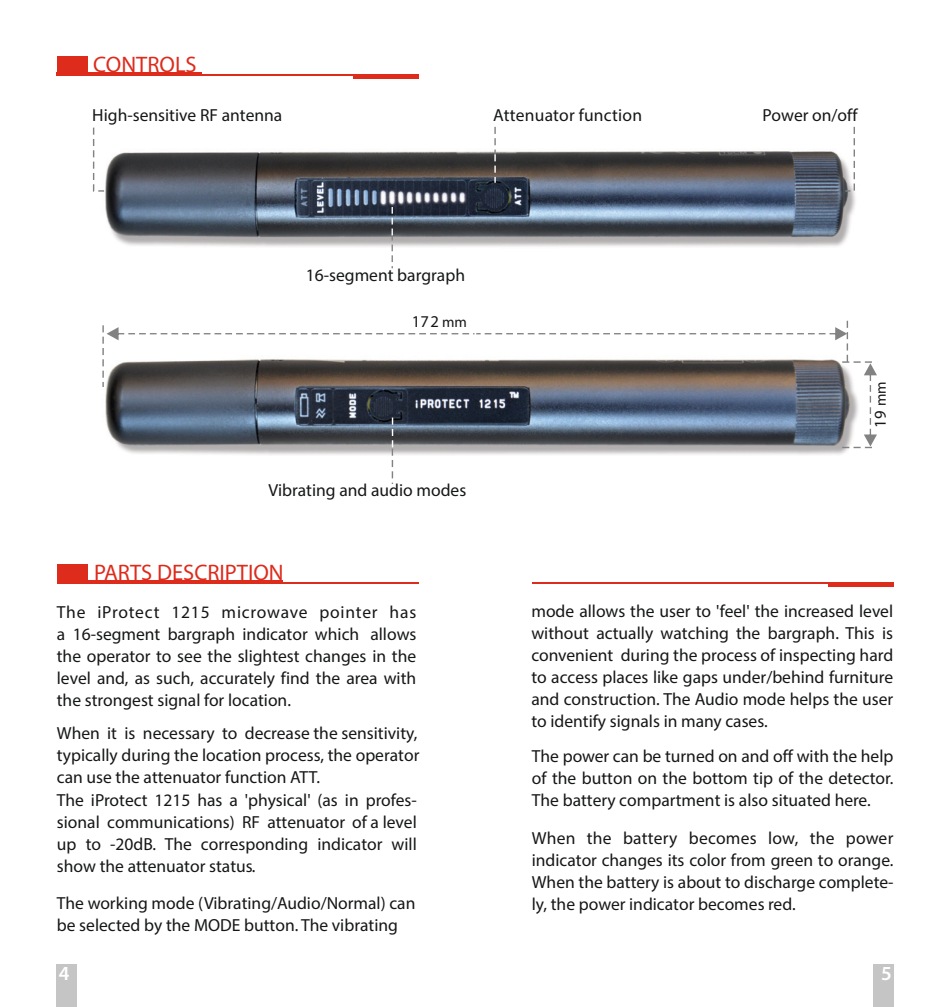
<style>
.page{position:relative;width:950px;height:1007px;background:#fff}
.page>*{position:absolute;margin:0;border:0;box-sizing:border-box;transform-origin:0 0}
.t1{font:22.5px "Myriad Pro";color:#dd2b1c}
.t2{font:600 20px "Myriad Pro";color:#fff}
.t3{font:17.5px/22px "Myriad Pro";color:#151616;text-align:justify}
.t4{font:16.5px "Myriad Pro";color:#151616}
.s1{font-size:15px}
</style>
<div class="page">
<img style="left:56px;top:56px;width:838px;height:950px">
<hr style="left:57px;top:580px;width:225px;height:3px;background:#dd2b1c">
<div style="left:57px;top:564px;width:30px;height:19px;background:#dd2b1c"></div>
<hr style="left:57px;top:582px;width:361px;height:1px;background:#dd2b1c">
<hr style="left:532px;top:582px;width:361px;height:1px;background:#dd2b1c">
<hr style="left:828px;top:582px;width:65px;height:4px;background:#dd2b1c">
<svg style="left:92px;top:126px;width:13px;height:66px"></svg>
<svg style="left:844px;top:125px;width:11px;height:67px"></svg>
<svg style="left:391px;top:207px;width:2px;height:61px"></svg>
<svg style="left:494px;top:127px;width:2px;height:56px"></svg>
<svg style="left:102px;top:321px;width:775px;height:163px"></svg>
<div style="left:873px;top:964px;width:20px;height:42px;background:#c5c5c5"></div>
<div style="left:57px;top:964px;width:20px;height:42px;background:#c5c5c5"></div>
<hr style="left:57px;top:72px;width:145px;height:4px;background:#dd2b1c">
<div style="left:57px;top:57px;width:30px;height:19px;background:#dd2b1c"></div>
<hr style="left:57px;top:74px;width:361px;height:2px;background:#dd2b1c">
<div style="left:353px;top:74px;width:65px;height:5px;background:#dd2b1c"></div>
<p class="t1" style="left:93px;top:56px;width:105px">CONTROLS</p>
<p class="t3" style="left:92px;top:106px;width:192px">High-sensitive RF antenna</p>
<p class="t3" style="left:493px;top:106px;width:151px">Attenuator function</p>
<p class="t3" style="left:306px;top:265px;width:161px">16-segment bargraph</p>
<p class="t4" style="left:412px;top:315px;width:57px">172 <span class="s1">mm</span></p>
<p class="t3" style="left:268px;top:481px;width:199px">Vibrating and audio modes</p>
<p class="t1" style="left:94px;top:563px;width:191px">PARTS DESCRIPTION</p>
<p class="t3" style="left:762px;top:106px;width:96px">Power on/off</p>
<p class="t4" style="left:873px;top:428px;width:48px;rotate:-90deg">19 <span class="s1">mm</span></p>
<p class="t3" style="left:57px;top:602px;width:361px">The iProtect 1215 microwave pointer has a 16-segment bargraph indicator which allows the operator to see the slightest changes in the level and, as such, accurately find the area with the strongest signal for location.</p>
<p class="t3" style="left:57px;top:723px;width:364px">When it is necessary to decrease the sensitivity, typically during the location process, the operator can use the attenuator function ATT.</p>
<p class="t3" style="left:57px;top:790px;width:361px">The iProtect 1215 has a 'physical' (as in profes&shy;sional communications) RF attenuator of a level up to -20dB. The corresponding indicator will show the attenuator status.</p>
<p class="t3" style="left:57px;top:893px;width:360px">The working mode (Vibrating/Audio/Normal) can be selected by the MODE button. The vibrating</p>
<p class="t3" style="left:531px;top:602px;width:363px">mode allows the user to 'feel' the increased level without actually watching the bargraph. This is convenient during the process of inspecting hard to access places like gaps under/behind furniture and construction. The Audio mode helps the user to identify signals in many cases.</p>
<p class="t3" style="left:532px;top:746px;width:363px">The power can be turned on and off with the help of the button on the bottom tip of the detector.<br>The battery compartment is also situated here.</p>
<p class="t3" style="left:532px;top:828px;width:363px">When the battery becomes low, the power indicator changes its color from green to orange.<br>When the battery is about to discharge complete&shy;ly, the power indicator becomes red.</p>
<p class="t2" style="left:59px;top:964px;width:12px">4</p>
<p class="t2" style="left:881px;top:964px;width:12px">5</p>
</div>
